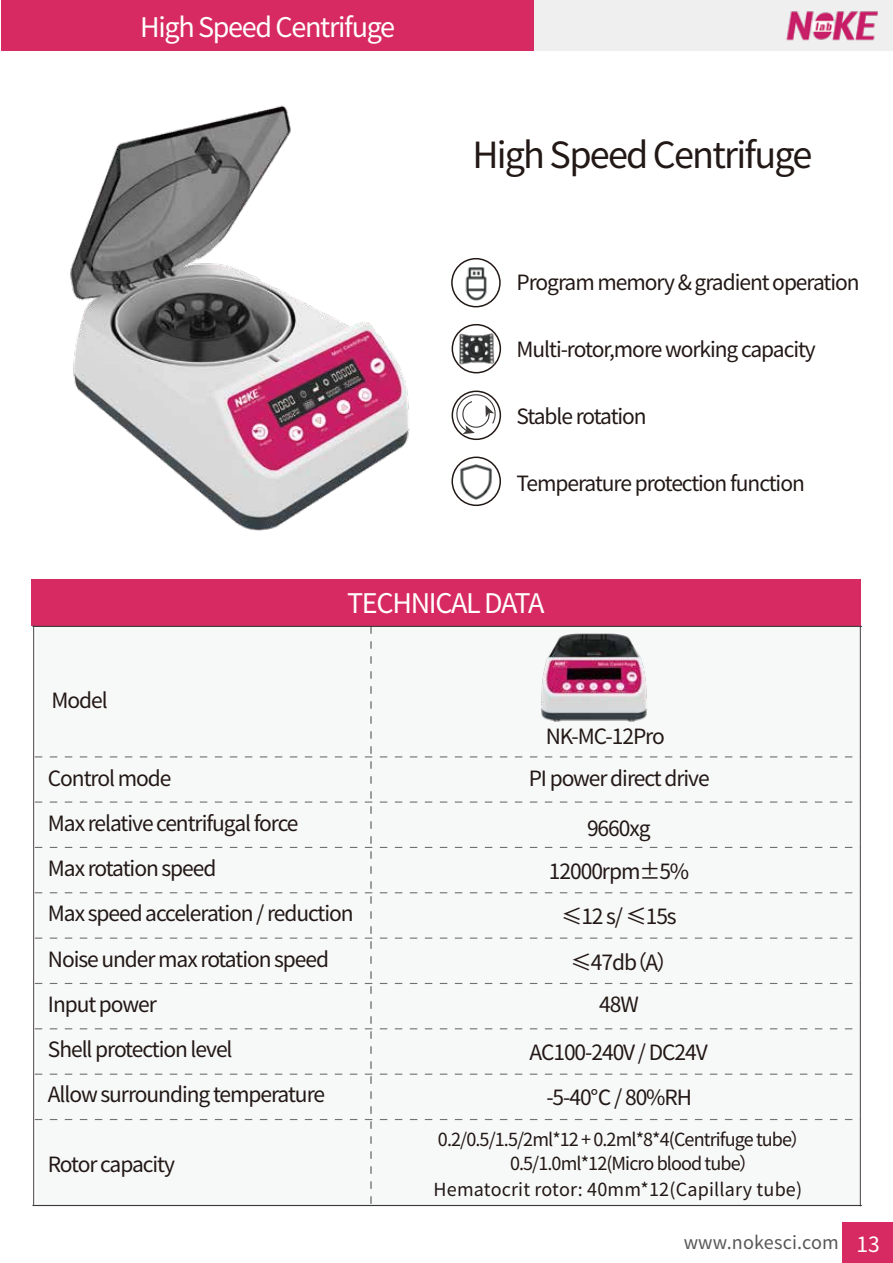
<style>
.page{position:relative;width:893px;height:1263px;background:#fff}
.page>*{position:absolute;margin:0;border:0;box-sizing:border-box;transform-origin:0 0}
.t1{font:36px "Source Han Sans CN";letter-spacing:-.05em;color:#221815}
.t2{font:27px "Source Han Sans CN";letter-spacing:-.05em;color:#fff}
.t3{font:21px/45.3px "Source Han Sans CN";letter-spacing:-.05em;color:#221815}
.t4{font:18px/24.2px "Source Han Sans CN";letter-spacing:-.05em;color:#221815}
.t5{font:18px "Source Han Sans CN";letter-spacing:.01em;color:#221815}
.t6{font:18px "Source Han Sans CN";letter-spacing:.01em;color:#595757}
.s1{font-size:21px;color:#fff}
</style>
<div class="page">
<div style="left:361px;top:1px;width:532px;height:50px;background:#efefef"></div>
<div style="left:1px;top:1px;width:532px;height:50px;background:#d72a63"></div>
<img style="left:786px;top:11px;width:92px;height:30px">
<div style="left:843px;top:1222px;width:50px;height:41px;background:#d72a63"></div>
<svg style="left:453px;top:391px;width:44px;height:43px"></svg>
<div style="left:452px;top:324px;width:49px;height:49px;border:2px solid #221815;border-radius:50%"></div>
<div style="left:451px;top:258px;width:50px;height:49px;border:2px solid #221815;border-radius:50%"></div>
<div style="left:452px;top:391px;width:49px;height:49px;border:2px solid #221815;border-radius:50%"></div>
<div style="left:451px;top:457px;width:50px;height:49px;border:2px solid #221815;border-radius:50%"></div>
<img style="left:459px;top:333px;width:38px;height:33px">
<img style="left:70px;top:105px;width:340px;height:426px">
<img style="left:458px;top:266px;width:36px;height:35px">
<img style="left:458px;top:464px;width:37px;height:36px">
<div style="left:31px;top:580px;width:829px;height:46px;background:#d72a63"></div>
<svg style="left:35px;top:627px;width:825px;height:578px"></svg>
<hr style="left:33px;top:625px;width:1px;height:580px;background:#595757">
<hr style="left:860px;top:626px;width:1px;height:580px;background:#595757">
<hr style="left:32px;top:626px;width:830px;height:1px;background:#3e3a39">
<hr style="left:32px;top:1205px;width:830px;height:1px;background:#3e3a39">
<img style="left:539px;top:633px;width:111px;height:92px">
<p class="t2" style="left:140px;top:12px;width:256px">High Speed Centrifuge</p>
<h1 class="t1" style="left:472px;top:135px;width:341px">High Speed Centrifuge</h1>
<p class="t3" style="left:516px;top:260px;width:345px">Program memory &amp; gradient operation</p>
<p class="t3" style="left:516px;top:327px;width:301px">Multi-rotor,more working capacity</p>
<p class="t3" style="left:516px;top:394px;width:132px">Stable rotation</p>
<p class="t3" style="left:516px;top:461px;width:290px">Temperature protection function</p>
<p class="t3" style="left:51px;top:678px;width:58px">Model</p>
<p class="t3" style="left:48px;top:756px;width:252px">Control mode<br>Max relative centrifugal force</p>
<p class="t3" style="left:48px;top:846px;width:170px">Max rotation speed</p>
<p class="t2" style="left:347px;top:587px;width:199px">TECHNICAL DATA</p>
<p class="t3" style="left:546px;top:714px;width:121px">NK-MC-12Pro</p>
<p class="t3" style="left:529px;top:756px;width:182px">PI power direct drive</p>
<p class="t3" style="left:549px;top:807px;width:142px;line-height:43.5px;text-align:center">9660xg<br>12000rpm±5%</p>
<p class="t3" style="left:48px;top:891px;width:307px">Max speed acceleration / reduction</p>
<p class="t3" style="left:48px;top:937px;width:283px">Noise under max rotation speed<br>Input power<br>Shell protection level<br>Allow surrounding temperature</p>
<p class="t3" style="left:48px;top:1142px;width:129px">Rotor capacity</p>
<p class="t3" style="left:561px;top:893px;width:117px;line-height:45.9px;text-align:center">≤12 s/ ≤15s ≤47db（A）</p>
<p class="t3" style="left:599px;top:982px;width:41px">48W</p>
<p class="t3" style="left:530px;top:1030px;width:180px">AC100-240V / DC24V</p>
<p class="t3" style="left:546px;top:1075px;width:147px">-5-40℃ / 80%RH</p>
<p class="t4" style="left:510px;top:1128px;width:300px;text-indent:-72px">0.2/0.5/1.5/2ml*12 + 0.2ml*8*4(Centrifuge tube）<br>0.5/1.0ml*12(Micro blood tube）</p>
<p class="t5" style="left:434px;top:1179px;width:370px">Hematocrit rotor: 40mm*12(Capillary tube)</p>
<p class="t6" style="left:684px;top:1232px;width:198px">www.nokesci.com <span class="s1">13</span></p>
</div>
